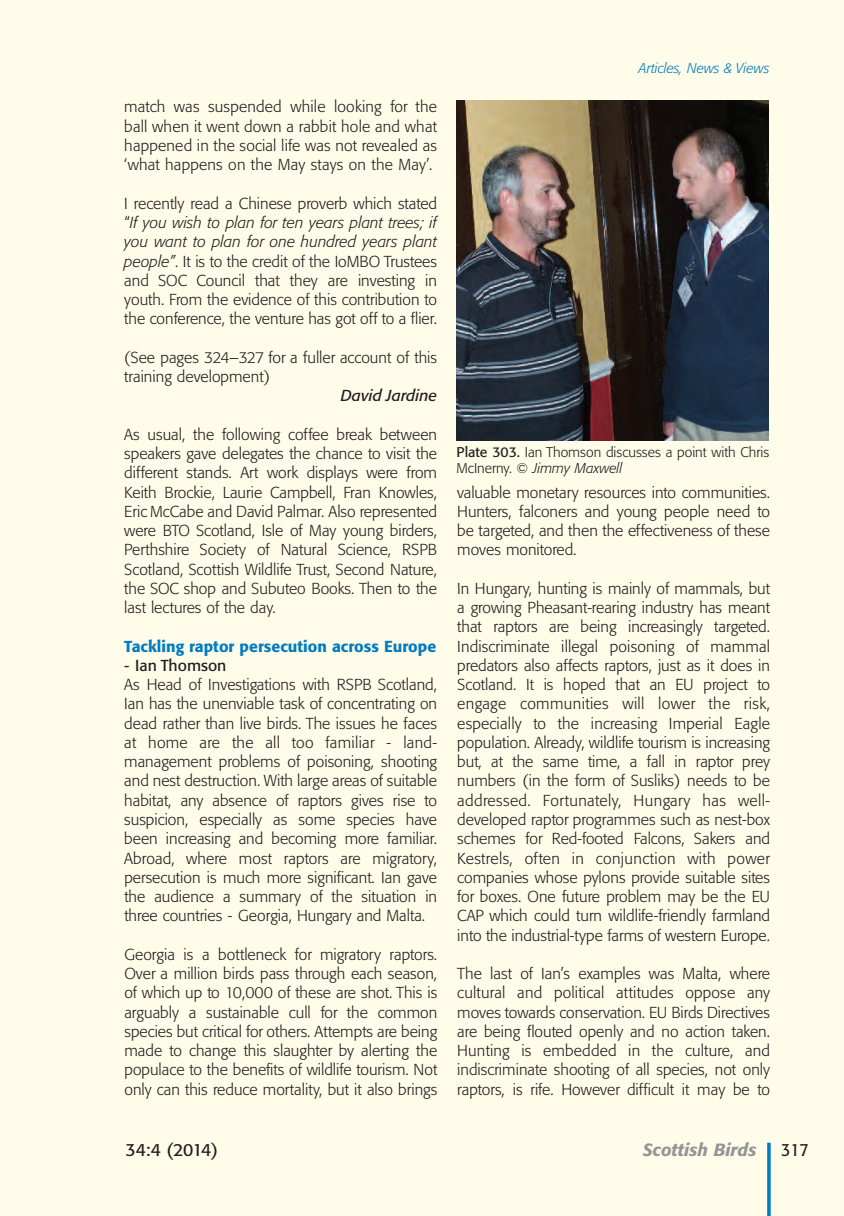
<style>
.page{position:relative;width:844px;height:1216px;background:#fff}
.page>*{position:absolute;margin:0;border:0;box-sizing:border-box;transform-origin:0 0}
.t1{font:italic 500 17.5px "Formata BQ";color:#939598}
.t2{font:17.5px "Formata BQ";color:#231f20}
.t3{font:17.5px "Formata BQ";color:#231f20;scale:.9 1}
.t4{font:300 15.75px/19.2px "Formata BQ";color:#231f20;text-align:justify}
.t5{font:500 15.75px "Formata BQ";color:#007cc2}
.t6{font:italic 15.75px "Formata BQ";color:#231f20}
.t7{font:15.75px "Formata BQ";color:#231f20}
.t8{font:300 14px/15.8px "Formata BQ";color:#231f20}
.t9{font:italic 300 14px "Formata BQ";color:#007cc2}
.s1{font-style:italic}
.s2{font-weight:400}
</style>
<div class="page">
<div style="left:0;top:0;width:843px;height:1215px;background:#fffde9"></div>
<hr style="left:767px;top:1142px;width:3px;height:73px;background:#007cc2">
<img style="left:456px;top:100px;width:312px;height:340px">
<p class="t4" style="left:124px;top:99px;width:314px">match was suspended while looking for the ball when it went down a rabbit hole and what happened in the social life was not revealed as ‘what happens on the May stays on the May’.</p>
<p class="t4" style="left:124px;top:195px;width:314px">I recently read a Chinese proverb which stated “<span class="s1">If you wish to plan for ten years plant trees; if you want to plan for one hundred years plant people”</span>. It is to the credit of the IoMBO Trustees and SOC Council that they are investing in youth. From the evidence of this contribution to the conference, the venture has got off to a flier.</p>
<p class="t4" style="left:124px;top:349px;width:314px">(See pages 324–327 for a fuller account of this training development)</p>
<p class="t6" style="left:340px;top:389px;width:98px">David Jardine</p>
<p class="t4" style="left:124px;top:426px;width:314px">As usual, the following coffee break between speakers gave delegates the chance to visit the different stands. Art work displays were from Keith Brockie, Laurie Campbell, Fran Knowles, Eric McCabe and David Palmar. Also represented were BTO Scotland, Isle of May young birders, Perthshire Society of Natural Science, RSPB Scotland, Scottish Wildlife Trust, Second Nature, the SOC shop and Subuteo Books. Then to the last lectures of the day.</p>
<p class="t5" style="left:124px;top:639px;width:313px">Tackling raptor persecution across Europe</p>
<p class="t7" style="left:124px;top:658px;width:104px">- Ian Thomson</p>
<p class="t4" style="left:124px;top:676px;width:314px">As Head of Investigations with RSPB Scotland, Ian has the unenviable task of concentrating on dead rather than live birds. The issues he faces at home are the all too familiar - land&shy;management problems of poisoning, shooting and nest destruction. With large areas of suitable habitat, any absence of raptors gives rise to suspicion, especially as some species have been increasing and becoming more familiar.<br>Abroad, where most raptors are migratory, persecution is much more significant. Ian gave the audience a summary of the situation in three countries - Georgia, Hungary and Malta.</p>
<p class="t4" style="left:124px;top:945px;width:314px">Georgia is a bottleneck for migratory raptors.<br>Over a million birds pass through each season, of which up to 10,000 of these are shot. This is arguably a sustainable cull for the common species but critical for others. Attempts are being made to change this slaughter by alerting the populace to the benefits of wildlife tourism. Not only can this reduce mortality, but it also brings</p>
<p class="t2" style="left:125px;top:1141px;width:94px">34:4 (2014)</p>
<p class="t9" style="left:638px;top:62px;width:132px">Articles, News &amp; Views</p>
<p class="t8" style="left:456px;top:445px;width:314px"><span class="s2">Plate 303.</span> Ian Thomson discusses a point with Chris<br>McInerny. © <span class="s1">Jimmy Maxwell</span></p>
<p class="t4" style="left:457px;top:483px;width:314px">valuable monetary resources into communities.<br>Hunters, falconers and young people need to be targeted, and then the effectiveness of these moves monitored.</p>
<p class="t4" style="left:457px;top:580px;width:314px">In Hungary, hunting is mainly of mammals, but a growing Pheasant-rearing industry has meant that raptors are being increasingly targeted.<br>Indiscriminate illegal poisoning of mammal predators also affects raptors, just as it does in Scotland. It is hoped that an EU project to engage communities will lower the risk, especially to the increasing Imperial Eagle population. Already, wildlife tourism is increasing but, at the same time, a fall in raptor prey numbers (in the form of Susliks) needs to be addressed. Fortunately, Hungary has well&shy;developed raptor programmes such as nest-box schemes for Red-footed Falcons, Sakers and Kestrels, often in conjunction with power companies whose pylons provide suitable sites for boxes. One future problem may be the EU CAP which could turn wildlife-friendly farmland into the industrial-type farms of western Europe.</p>
<p class="t4" style="left:457px;top:965px;width:314px">The last of Ian’s examples was Malta, where cultural and political attitudes oppose any moves towards conservation. EU Birds Directives are being flouted openly and no action taken.<br>Hunting is embedded in the culture, and indiscriminate shooting of all species, not only raptors, is rife. However difficult it may be to</p>
<p class="t1" style="left:642px;top:1141px;width:115px">Scottish Birds</p>
<p class="t3" style="left:781px;top:1141px;width:32px">317</p>
</div>
